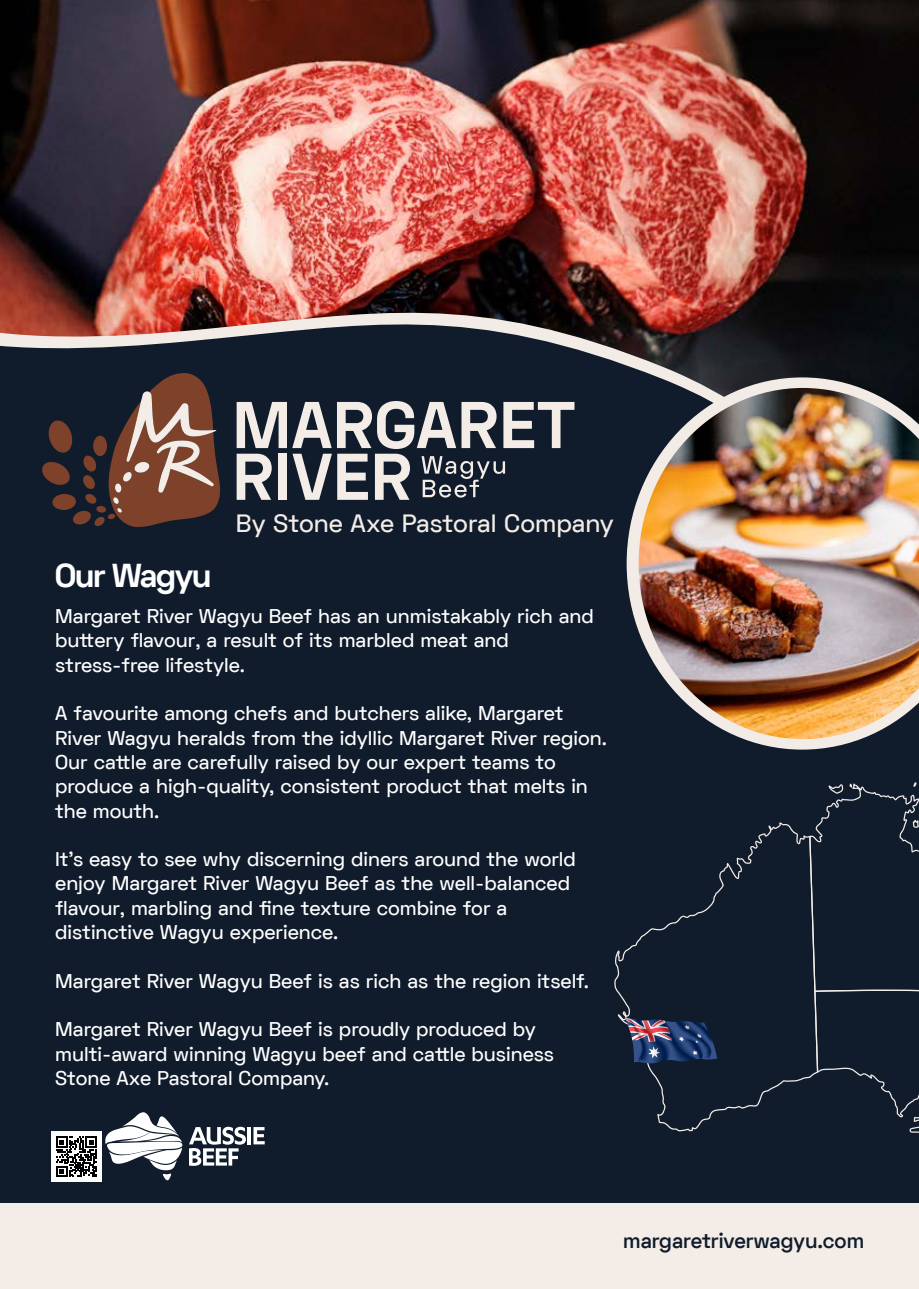
<style>
.page{position:relative;width:919px;height:1289px;background:#fff}
.page>*{position:absolute;margin:0;border:0;box-sizing:border-box;transform-origin:0 0}
.t1{font:700 33px "Space Grotesk";letter-spacing:-.035em;color:#fff}
.t2{font:500 25.5px "Space Grotesk";color:#f4ede7}
.t3{font:600 21px "Space Grotesk";color:#101c2c}
.t4{font:500 20.25px/24.3px "Space Grotesk";color:#fff}
</style>
<div class="page">
<img style="left:0;top:0;width:918px;height:1202px">
<div style="left:0;top:1202px;width:918px;height:86px;background:#f4ece6"></div>
<svg style="left:40px;top:373px;width:181px;height:154px;background:#57403c"></svg>
<svg style="left:236px;top:401px;width:338px;height:99px;background:#676c73"></svg>
<div style="left:614px;top:822px;width:195px;height:309px;background:#101c2c"></div>
<div style="left:809px;top:782px;width:109px;height:380px;background:#101c2c"></div>
<svg style="left:625px;top:1018px;width:92px;height:45px;background:#3a4368"></svg>
<svg style="left:626px;top:377px;width:292px;height:372px;background:#50555d"></svg>
<img style="left:638px;top:388px;width:280px;height:351px">
<hr style="left:247px;top:1127px;width:4px;height:17px;background:#fff">
<svg style="left:253px;top:1127px;width:12px;height:17px"></svg>
<svg style="left:189px;top:1126px;width:57px;height:39px"></svg>
<svg style="left:105px;top:1112px;width:77px;height:69px"></svg>
<div style="left:51px;top:1131px;width:51px;height:51px;background:#fff"></div>
<svg style="left:56px;top:1136px;width:41px;height:41px"></svg>
<h1 class="t1" style="left:55px;top:554px;width:158px">Our Wagyu</h1>
<p class="t2" style="left:236px;top:506px;width:379px">By Stone Axe Pastoral Company</p>
<p class="t4" style="left:55px;top:604px;width:540px">Margaret River Wagyu Beef has an unmistakably rich and buttery flavour, a result of its marbled meat and stress-free lifestyle.</p>
<p class="t4" style="left:55px;top:701px;width:553px">A favourite among chefs and butchers alike, Margaret River Wagyu heralds from the idyllic Margaret River region.<br>Our cattle are carefully raised by our expert teams to produce a high-quality, consistent product that melts in the mouth.</p>
<p class="t4" style="left:55px;top:847px;width:522px">It’s easy to see why discerning diners around the world enjoy Margaret River Wagyu Beef as the well-balanced flavour, marbling and fine texture combine for a distinctive Wagyu experience.</p>
<p class="t4" style="left:55px;top:968px;width:535px">Margaret River Wagyu Beef is as rich as the region itself.</p>
<p class="t4" style="left:55px;top:1017px;width:500px">Margaret River Wagyu Beef is proudly produced by multi-award winning Wagyu beef and cattle business<br>Stone Axe Pastoral Company.</p>
<p class="t3" style="left:623px;top:1226px;width:242px">margaretriverwagyu.com</p>
</div>
